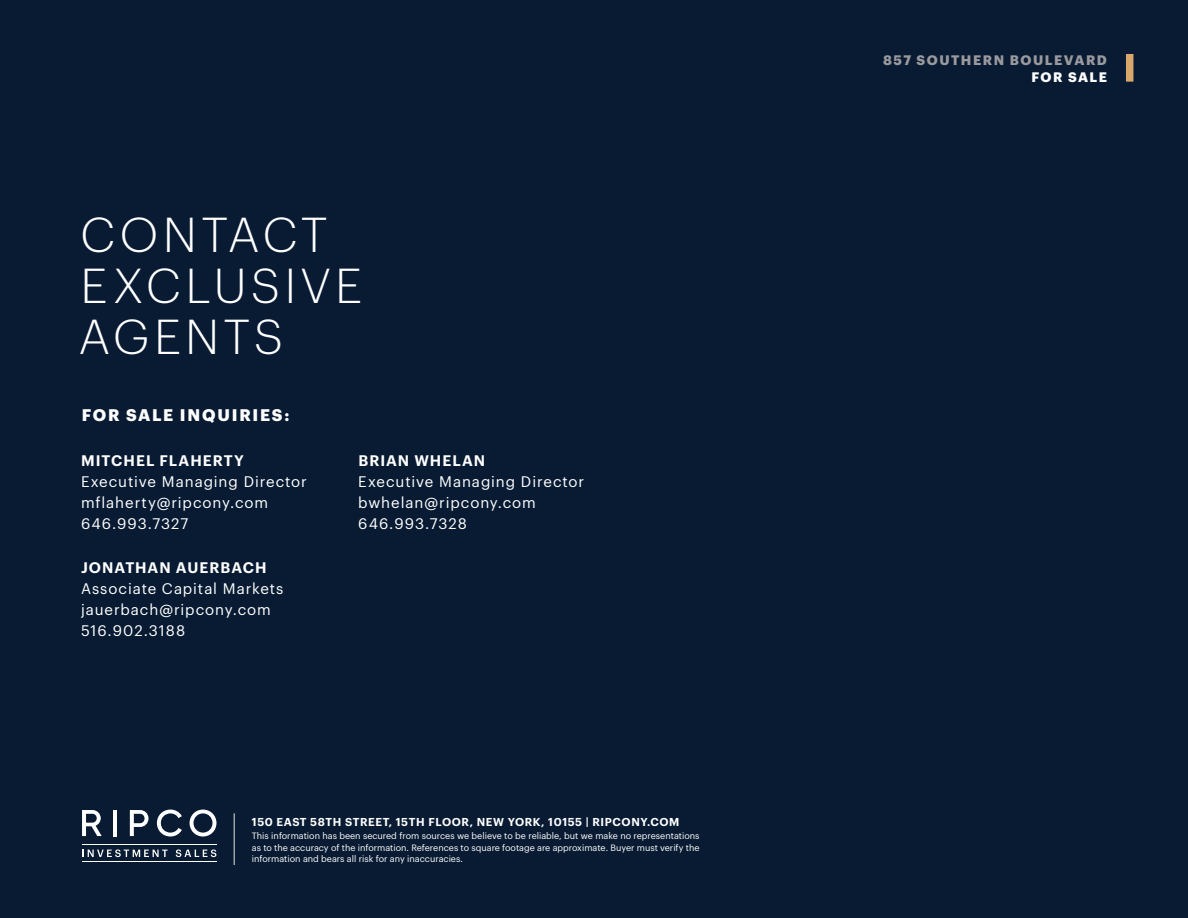
<style>
.page{position:relative;width:1188px;height:918px;background:#081b33}
.page>*{position:absolute;margin:0;border:0;box-sizing:border-box;transform-origin:0 0}
.t1{font:300 48px "Graphik";letter-spacing:.09em;color:#fff}
.t2{font:700 16.5px "Graphik";letter-spacing:.105em;color:#fff}
.t3{font:15px "Graphik";letter-spacing:.06em;color:#fff}
.t4{font:600 15px "Graphik";letter-spacing:.065em;color:#fff}
.t5{font:700 13.5px "Graphik";letter-spacing:.115em;color:#99999e}
.t6{font:700 13.5px "Graphik";letter-spacing:.1em;color:#fff}
.t7{font:600 11.25px "Graphik";letter-spacing:.055em;color:#fff}
.t8{font:9px/11.2px "Graphik";color:#fff;text-align:justify}
</style>
<div class="page">
<div style="left:1126px;top:54px;width:7px;height:28px;background:#d9a76c"></div>
<hr style="left:234px;top:813px;width:1px;height:52px;background:#e2e4e2">
<svg style="left:82px;top:810px;width:20px;height:26px"></svg>
<hr style="left:113px;top:810px;width:4px;height:26px;background:#fff">
<svg style="left:157px;top:810px;width:25px;height:27px"></svg>
<svg style="left:190px;top:810px;width:26px;height:27px"></svg>
<svg style="left:130px;top:810px;width:19px;height:26px"></svg>
<hr style="left:82px;top:845px;width:134px;height:1px;background:#fff">
<hr style="left:82px;top:861px;width:134px;height:1px;background:#fff">
<svg style="left:82px;top:849px;width:86px;height:8px"></svg>
<svg style="left:176px;top:849px;width:40px;height:8px"></svg>
<p class="t1" style="left:81px;top:200px;width:249px">CONTACT</p>
<p class="t1" style="left:81px;top:251px;width:283px">EXCLUSIVE</p>
<p class="t1" style="left:79px;top:302px;width:205px">AGENTS</p>
<p class="t2" style="left:82px;top:402px;width:209px">FOR SALE INQUIRIES:</p>
<p class="t4" style="left:81px;top:449px;width:164px">MITCHEL FLAHERTY</p>
<p class="t3" style="left:81px;top:470px;width:227px">Executive Managing Director</p>
<p class="t3" style="left:81px;top:491px;width:189px">mflaherty@ripcony.com</p>
<p class="t3" style="left:81px;top:512px;width:109px">646.993.7327</p>
<p class="t4" style="left:81px;top:556px;width:187px">JONATHAN AUERBACH</p>
<p class="t3" style="left:81px;top:577px;width:204px">Associate Capital Markets</p>
<p class="t3" style="left:81px;top:598px;width:191px">jauerbach@ripcony.com</p>
<p class="t3" style="left:81px;top:619px;width:106px">516.902.3188</p>
<p class="t4" style="left:358px;top:449px;width:128px">BRIAN WHELAN</p>
<p class="t3" style="left:358px;top:470px;width:227px">Executive Managing Director</p>
<p class="t3" style="left:358px;top:491px;width:179px">bwhelan@ripcony.com</p>
<p class="t3" style="left:358px;top:512px;width:110px">646.993.7328</p>
<p class="t7" style="left:252px;top:813px;width:429px">150 EAST 58TH STREET, 15TH FLOOR, NEW YORK, 10155 | RIPCONY.COM</p>
<p class="t8" style="left:252px;top:830px;width:449px">This information has been secured from sources we believe to be reliable, but we make no representations as to the accuracy of the information. References to square footage are approximate. Buyer must verify the information and bears all risk for any inaccuracies.</p>
<p class="t5" style="left:883px;top:50px;width:225px">857 SOUTHERN BOULEVARD</p>
<p class="t6" style="left:1031px;top:66px;width:77px">FOR SALE</p>
</div>
